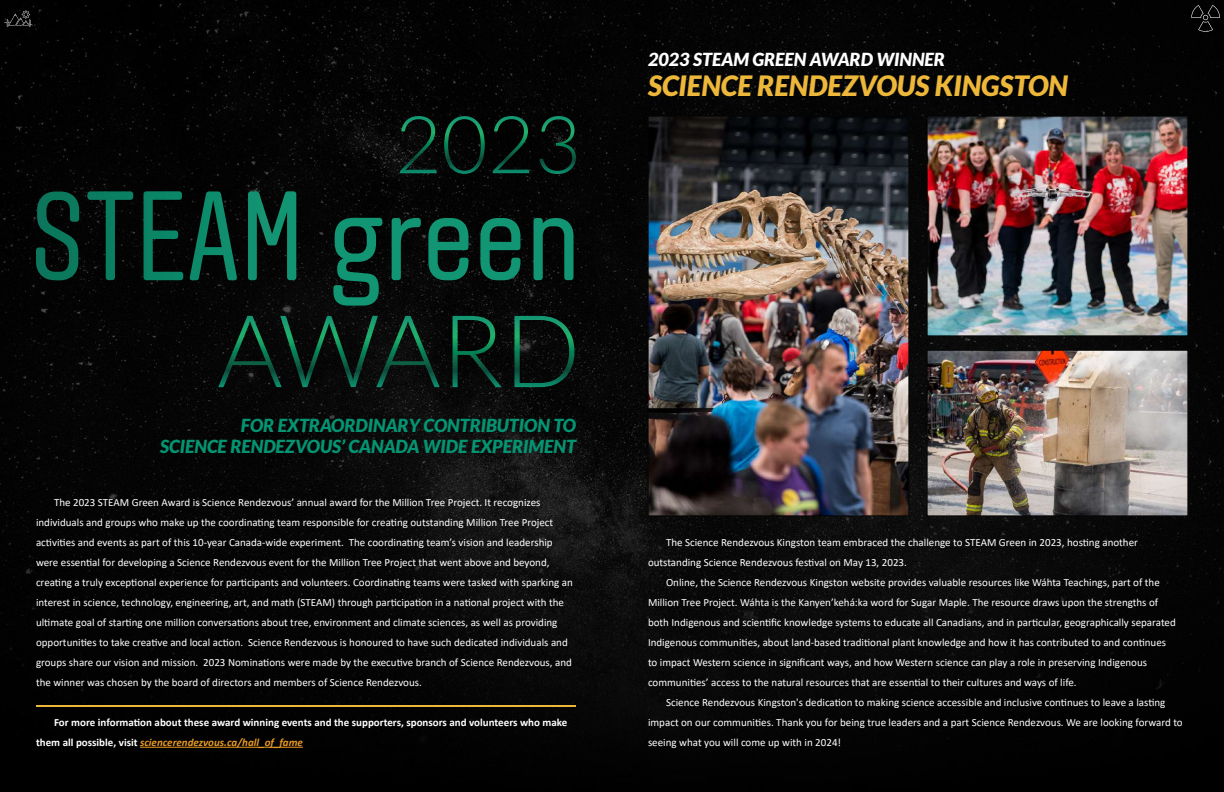
<style>
.page{position:relative;width:1224px;height:792px;background:#000001}
.page>*{position:absolute;margin:0;border:0;box-sizing:border-box;transform-origin:0 0}
.t1{font:italic 900 28px "Lato";color:#edb739}
.t2{font:italic 900 18px/21.6px "Lato";color:#049472;text-align:right}
.t3{font:italic 900 18px "Lato";color:#fff}
.t4{font:11px/20px "Calibri";color:#fff}
.t5{font:700 11px/20px "Calibri";color:#fff}
.s1{font-style:italic;color:#e99a23}
</style>
<div class="page">
<hr style="left:140px;top:747px;width:163px;height:1px;background:#e99a23">
<hr style="left:36px;top:705px;width:540px;height:2px;background:#edb739">
<svg style="left:4px;top:10px;width:29px;height:17px"></svg>
<svg style="left:218px;top:316px;width:222px;height:71px"></svg>
<svg style="left:453px;top:316px;width:49px;height:71px"></svg>
<svg style="left:514px;top:316px;width:60px;height:71px"></svg>
<svg style="left:400px;top:116px;width:37px;height:57px"></svg>
<svg style="left:444px;top:116px;width:41px;height:58px"></svg>
<svg style="left:493px;top:116px;width:36px;height:57px"></svg>
<svg style="left:539px;top:116px;width:37px;height:58px"></svg>
<svg style="left:36px;top:192px;width:43px;height:88px"></svg>
<svg style="left:87px;top:191px;width:46px;height:89px"></svg>
<svg style="left:144px;top:191px;width:39px;height:89px"></svg>
<svg style="left:190px;top:191px;width:47px;height:89px"></svg>
<svg style="left:248px;top:191px;width:48px;height:89px"></svg>
<svg style="left:333px;top:218px;width:49px;height:88px"></svg>
<svg style="left:392px;top:218px;width:29px;height:62px"></svg>
<svg style="left:428px;top:218px;width:40px;height:62px"></svg>
<svg style="left:480px;top:218px;width:40px;height:62px"></svg>
<svg style="left:534px;top:218px;width:40px;height:62px"></svg>
<img style="left:929px;top:118px;width:257px;height:216px">
<div style="left:927px;top:116px;width:261px;height:220px;border:1px solid #040503"></div>
<img style="left:929px;top:352px;width:257px;height:162px">
<div style="left:927px;top:350px;width:261px;height:166px;border:1px solid #040503"></div>
<img style="left:650px;top:118px;width:257px;height:396px">
<div style="left:648px;top:116px;width:261px;height:400px;border:1px solid #040503"></div>
<svg style="left:1191px;top:5px;width:29px;height:27px"></svg>
<h2 class="t3" style="left:648px;top:49px;width:299px">2023 STEAM GREEN AWARD WINNER</h2>
<h1 class="t1" style="left:648px;top:69px;width:422px">SCIENCE RENDEZVOUS KINGSTON</h1>
<h2 class="t2" style="left:160px;top:415px;width:417px">FOR EXTRAORDINARY CONTRIBUTION TO<br>SCIENCE RENDEZVOUS’ CANADA WIDE EXPERIMENT</h2>
<p class="t4" style="left:36px;top:492px;width:538px;text-indent:18px">The 2023 STEAM Green Award is Science Rendezvous’ annual award for the Million Tree Project. It recognizes individuals and groups who make up the coordinating team responsible for creating outstanding Million Tree Project activities and events as part of this 10-year Canada-wide experiment. The coordinating team’s vision and leadership were essential for developing a Science Rendezvous event for the Million Tree Project that went above and beyond, creating a truly exceptional experience for participants and volunteers. Coordinating teams were tasked with sparking an interest in science, technology, engineering, art, and math (STEAM) through participation in a national project with the ultimate goal of starting one million conversations about tree, environment and climate sciences, as well as providing opportunities to take creative and local action. Science Rendezvous is honoured to have such dedicated individuals and groups share our vision and mission. 2023 Nominations were made by the executive branch of Science Rendezvous, and the winner was chosen by the board of directors and members of Science Rendezvous.</p>
<p class="t5" style="left:36px;top:712px;width:533px;text-indent:18px">For more information about these award winning events and the supporters, sponsors and volunteers who make them all possible, visit <span class="s1">sciencerendezvous.ca/hall_of_fame</span></p>
<p class="t4" style="left:648px;top:532px;width:492px;text-indent:18px">The Science Rendezvous Kingston team embraced the challenge to STEAM Green in 2023, hosting another outstanding Science Rendezvous festival on May 13, 2023.</p>
<p class="t4" style="left:648px;top:572px;width:529px;text-indent:18px">Online, the Science Rendezvous Kingston website provides valuable resources like Wáhta Teachings, part of the Million Tree Project. Wáhta is the Kanyen’kehá:ka word for Sugar Maple. The resource draws upon the strengths of both Indigenous and scientific knowledge systems to educate all Canadians, and in particular, geographically separated Indigenous communities, about land-based traditional plant knowledge and how it has contributed to and continues to impact Western science in significant ways, and how Western science can play a role in preserving Indigenous communities’ access to the natural resources that are essential to their cultures and ways of life.</p>
<p class="t4" style="left:648px;top:692px;width:536px;text-indent:18px">Science Rendezvous Kingston's dedication to making science accessible and inclusive continues to leave a lasting impact on our communities. Thank you for being true leaders and a part Science Rendezvous. We are looking forward to seeing what you will come up with in 2024!</p>
</div>
